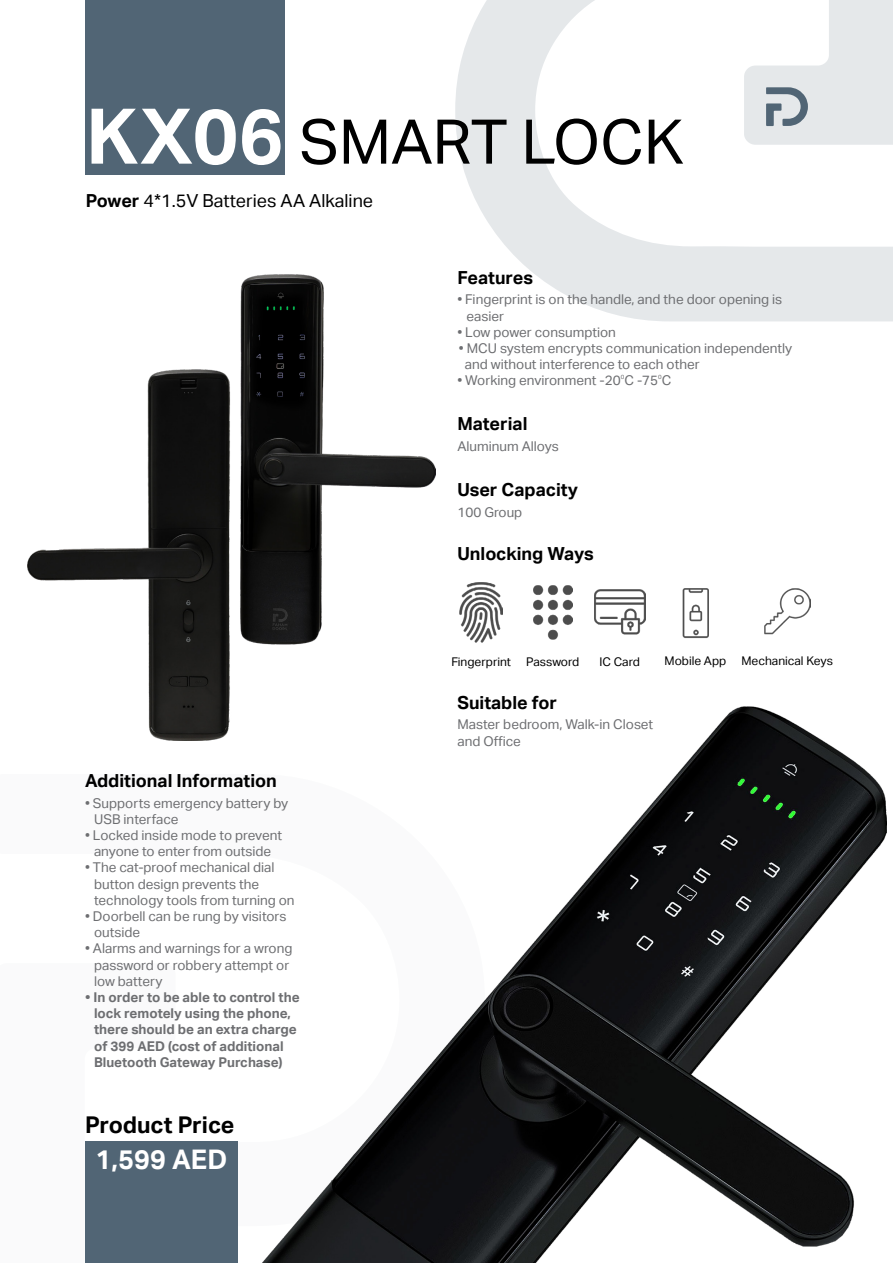
<style>
.page{position:relative;width:893px;height:1263px;background:#fff}
.page>*{position:absolute;margin:0;border:0;box-sizing:border-box;transform-origin:0 0}
.t1{font:61.65px "Aktiv Grotesk";color:#000}
.t2{font:700 27px "Aktiv Grotesk";color:#fff}
.t3{font:700 23.1px "Aktiv Grotesk";letter-spacing:-.005em;color:#000}
.t4{font:700 18px "Aktiv Grotesk";color:#000}
.t5{font:18px "Aktiv Grotesk";color:#000}
.t6{font:13.5px/16.2px "Aktiv Grotesk";color:#6d6e71}
.t7{font:700 13.5px/16.2px "Aktiv Grotesk";color:#6d6e71}
.t8{font:12px "Aktiv Grotesk";color:#000}
.t9{font:6px "Aktiv Grotesk";color:#6d6e71}
.s1{font-weight:700;font-size:76.95px;color:#fff}
.s2{font-weight:700}
</style>
<div class="page">
<img style="left:183px;top:706px;width:704px;height:557px">
<svg style="left:455px;top:0;width:438px;height:321px"></svg>
<svg style="left:744px;top:0;width:149px;height:145px"></svg>
<img style="left:28px;top:274px;width:408px;height:466px">
<img style="left:460px;top:583px;width:43px;height:60px">
<img style="left:533px;top:585px;width:40px;height:55px">
<img style="left:764px;top:588px;width:46px;height:47px">
<img style="left:594px;top:589px;width:51px;height:46px">
<div style="left:85px;top:1142px;width:153px;height:121px;background:#516575"></div>
<div style="left:85px;top:0;width:200px;height:174px;background:#516575"></div>
<img style="left:682px;top:588px;width:27px;height:51px">
<h1 class="t1" style="left:86px;top:106px;width:599px"><span class="s1">KX06</span> SMART LOCK</h1>
<h3 class="t5" style="left:86px;top:190px;width:289px"><span class="s2">Power</span> 4*1.5V Batteries AA Alkaline</h3>
<h3 class="t4" style="left:85px;top:770px;width:193px">Additional Information</h3>
<p class="t6" style="left:94px;top:795px;width:196px;text-indent:-9px">• Supports emergency battery by<br>USB interface</p>
<p class="t6" style="left:85px;top:827px;width:199px;text-align:center">• Locked inside mode to prevent anyone to enter from outside</p>
<p class="t6" style="left:94px;top:859px;width:202px;text-indent:-9px">• The cat-proof mechanical dial button design prevents the technology tools from turning on</p>
<p class="t6" style="left:94px;top:908px;width:194px;text-indent:-9px">• Doorbell can be rung by visitors outside</p>
<p class="t6" style="left:94px;top:940px;width:200px;text-indent:-9px">• Alarms and warnings for a wrong password or robbery attempt or low battery</p>
<p class="t7" style="left:94px;top:989px;width:207px;text-indent:-9px">• In order to be able to control the lock remotely using the phone, there should be an extra charge of 399 AED (cost of additional<br>Bluetooth Gateway Purchase)</p>
<h3 class="t3" style="left:85px;top:1112px;width:151px">Product Price</h3>
<h2 class="t2" style="left:95px;top:1144px;width:133px">1,599 AED</h2>
<h3 class="t4" style="left:457px;top:267px;width:77px">Features</h3>
<p class="t6" style="left:466px;top:292px;width:317px;text-indent:-9px">• Fingerprint is on the handle, and the door opening is easier</p>
<p class="t6" style="left:457px;top:324px;width:160px">• Low power consumption</p>
<p class="t6" style="left:465px;top:340px;width:329px;text-indent:-6px">• MCU system encrypts communication independently and without interference to each other</p>
<p class="t6" style="left:457px;top:373px;width:215px">• Working environment -20 C -75 C</p>
<p class="t9" style="left:621px;top:374px;width:5px">0</p>
<p class="t9" style="left:658px;top:374px;width:5px">0</p>
<h3 class="t4" style="left:457px;top:413px;width:72px">Material</h3>
<p class="t6" style="left:457px;top:438px;width:103px">Aluminum Alloys</p>
<h3 class="t4" style="left:457px;top:479px;width:122px">User Capacity</h3>
<p class="t6" style="left:457px;top:504px;width:66px">100 Group</p>
<h3 class="t4" style="left:457px;top:543px;width:138px">Unlocking Ways</h3>
<p class="t8" style="left:451px;top:655px;width:61px">Fingerprint</p>
<p class="t8" style="left:526px;top:655px;width:55px">Password</p>
<p class="t8" style="left:600px;top:655px;width:42px">IC Card</p>
<p class="t8" style="left:741px;top:654px;width:93px">Mechanical Keys</p>
<p class="t8" style="left:664px;top:654px;width:63px">Mobile App</p>
<h3 class="t4" style="left:457px;top:692px;width:101px">Suitable for</h3>
<p class="t6" style="left:457px;top:716px;width:197px">Master bedroom, Walk-in Closet and Office</p>
</div>
